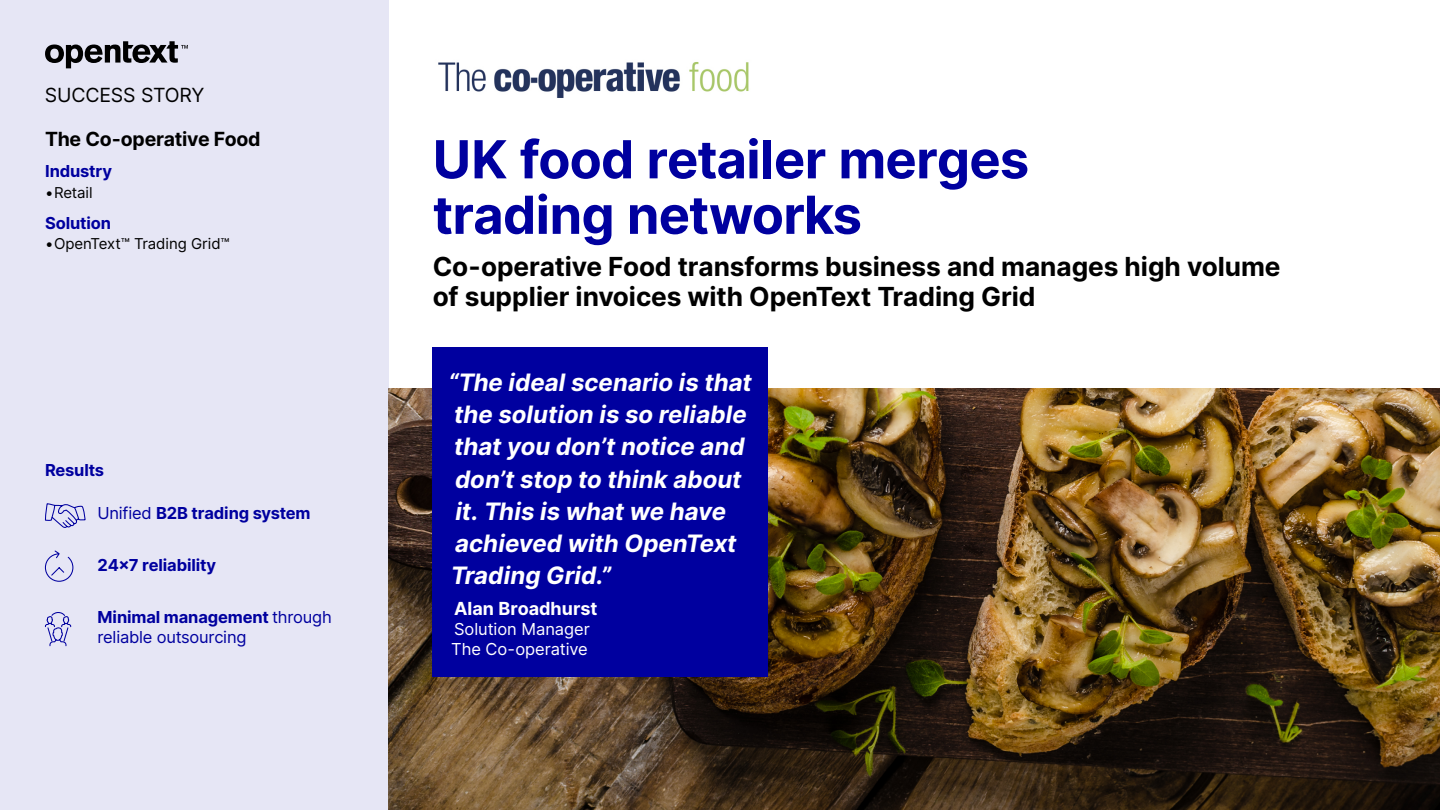
<style>
.page{position:relative;width:1440px;height:810px;background:#fff}
.page>*{position:absolute;margin:0;border:0;box-sizing:border-box;transform-origin:0 0}
.t1{font:700 52.5px/55.5px "Inter";letter-spacing:-.015em;color:#00009f}
.t2{font:700 26.25px/30px "Inter";letter-spacing:-.005em;color:#000}
.t3{font:italic 700 24px/32.2px "Inter";color:#fff}
.Sidebar_Customer_Nam{font:700 19.5px "Inter";letter-spacing:-.015em;color:#000}
.Document_Type{font:19.5px "Inter";letter-spacing:-.01em;color:#000}
.Quote_Name{font:700 18px "Inter";color:#fff}
.Sidebar_Stats{font:16.5px/19.8px "Inter";letter-spacing:-.015em;color:#00009f}
.Sidebar_Stats-2{font:700 16.5px "Inter";letter-spacing:-.01em;color:#00009f}
.Quote_Title___Compan{font:16.5px "Inter";letter-spacing:-.005em;color:#fff}
.Sidebar_H1{font:700 16.5px "Inter";letter-spacing:-.01em;color:#00009f}
.t4{font:15px "Inter";letter-spacing:-.005em;color:#000}
.s1{font-weight:400}
.s2{font-weight:700}
</style>
<div class="page">
<div style="left:0;top:0;width:388px;height:810px;background:#e6e6f5"></div>
<img style="left:388px;top:388px;width:1052px;height:422px">
<div style="left:433px;top:347px;width:335px;height:329px;background:#00009f"></div>
<svg style="left:44px;top:504px;width:42px;height:24px"></svg>
<svg style="left:44px;top:550px;width:30px;height:32px"></svg>
<svg style="left:44px;top:612px;width:28px;height:35px"></svg>
<svg style="left:45px;top:41px;width:143px;height:27px"></svg>
<img style="left:438px;top:62px;width:311px;height:36px">
<p class="Document_Type" style="left:45px;top:81px;width:161px">SUCCESS STORY</p>
<p class="Sidebar_Customer_Nam" style="left:45px;top:124px;width:217px">The Co-operative Food</p>
<p class="Sidebar_H1" style="left:45px;top:159px;width:69px">Industry</p>
<p class="t4" style="left:45px;top:181px;width:49px">•Retail</p>
<p class="Sidebar_H1" style="left:45px;top:211px;width:68px">Solution</p>
<p class="t4" style="left:45px;top:233px;width:186px">•OpenText™ Trading Grid™</p>
<p class="Sidebar_H1" style="left:45px;top:458px;width:61px">Results</p>
<p class="Sidebar_Stats-2" style="left:98px;top:501px;width:215px"><span class="s1">Unified</span> B2B trading system</p>
<p class="Sidebar_Stats-2" style="left:98px;top:553px;width:120px">24x7 reliability</p>
<p class="Sidebar_Stats" style="left:98px;top:607px;width:236px"><span class="s2">Minimal management</span> through reliable outsourcing</p>
<h1 class="t1" style="left:433px;top:130px;width:598px">UK food retailer merges trading networks</h1>
<h2 class="t2" style="left:433px;top:251px;width:849px">Co-operative Food transforms business and manages high volume of supplier invoices with OpenText Trading Grid</h2>
<p class="t3" style="left:448px;top:365px;width:305px">“The ideal scenario is that the solution is so reliable that you don’t notice and don’t stop to think about it. This is what we have achieved with OpenText<br>Trading Grid.”</p>
<p class="Quote_Name" style="left:454px;top:595px;width:145px">Alan Broadhurst</p>
<p class="Quote_Title___Compan" style="left:454px;top:617px;width:137px">Solution Manager</p>
<p class="Quote_Title___Compan" style="left:451px;top:637px;width:138px">The Co-operative</p>
</div>
